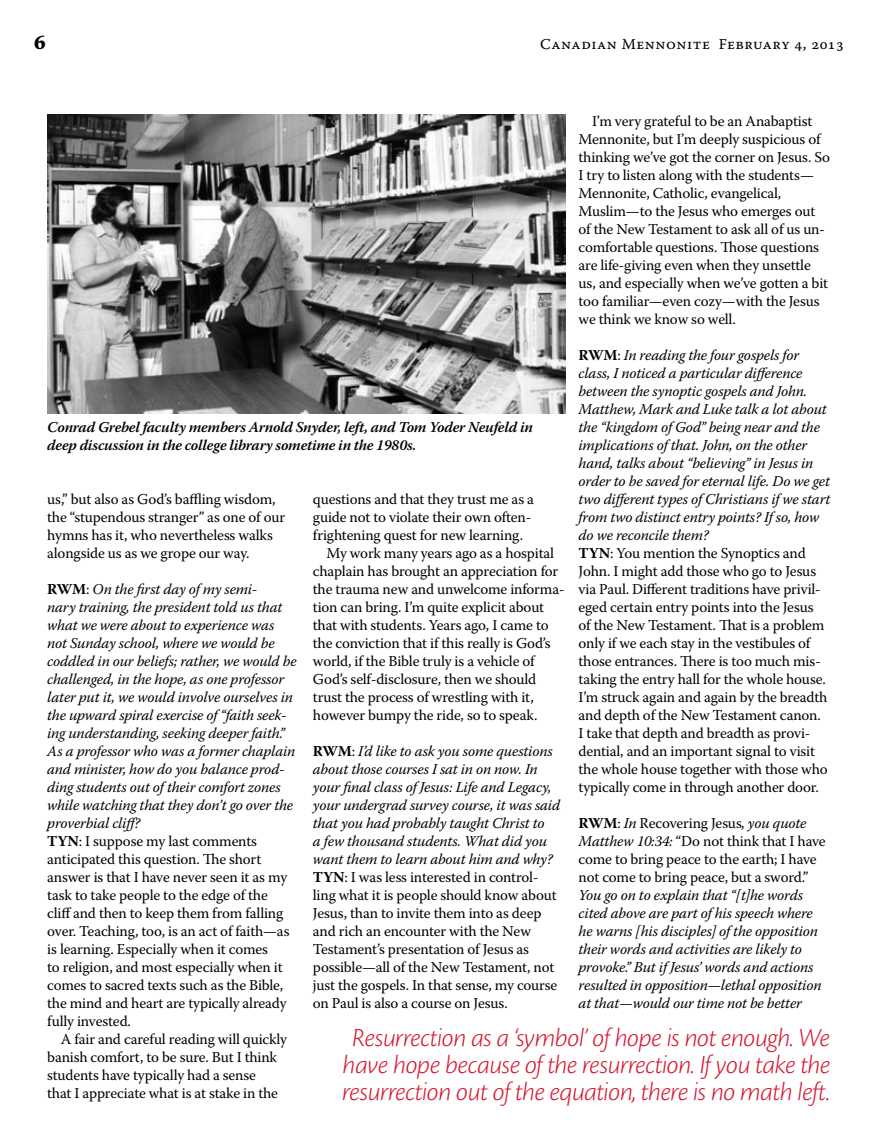
<style>
.page{position:relative;width:878px;height:1148px;background:#fff}
.page>*{position:absolute;margin:0;border:0;box-sizing:border-box;transform-origin:0 0}
.t1{font:italic 300 27px/27px "Cronos Pro";letter-spacing:-.02em;color:#d7162f;text-align:center}
.t2{font:700 21px "Sava Pro";color:#000}
.t3{font:15px/18px "Warnock Pro";letter-spacing:-.01em;color:#000}
.t4{font:italic 15px/18px "Warnock Pro";letter-spacing:-.01em;color:#000}
.t5{font:italic 600 15px/18px "Warnock Pro";letter-spacing:-.015em;color:#000}
.t6{font:15px "Warnock Pro Capt";letter-spacing:.035em;color:#000}
.s1{font-weight:700}
.s2{font-style:italic}
.s3{font-weight:700;font-style:normal}
.s4{font-style:normal}
</style>
<div class="page">
<img style="left:47px;top:115px;width:518px;height:298px">
<h2 class="t2" style="left:34px;top:28px;width:14px">6</h2>
<p class="t6" style="left:540px;top:35px;width:305px">Canadian Mennonite February 4, 2013</p>
<p class="t3" style="left:578px;top:112px;width:253px;text-indent:14px">I’m very grateful to be an Anabaptist Mennonite, but I’m deeply suspicious of thinking we’ve got the corner on Jesus. So I try to listen along with the students— Mennonite, Catholic, evangelical, Muslim—to the Jesus who emerges out of the New Testament to ask all of us un&shy;comfortable questions. Those questions are life-giving even when they unsettle us, and especially when we’ve gotten a bit too familiar—even cozy—with the Jesus we think we know so well.</p>
<p class="t3" style="left:578px;top:346px;width:253px"><span class="s1">RWM</span>: <span class="s2">In reading the four gospels for class, I noticed a particular difference between the synoptic gospels and John.<br>Matthew, Mark and Luke talk a lot about the “kingdom of God” being near and the implications of that. John, on the other hand, talks about “believing” in Jesus in order to be saved for eternal life. Do we get two different types of Christians if we start from two distinct entry points? If so, how do we reconcile them?<br></span><span class="s1">TYN</span>: You mention the Synoptics and John. I might add those who go to Jesus via Paul. Different traditions have privil&shy;eged certain entry points into the Jesus<br>of the New Testament. That is a problem only if we each stay in the vestibules of those entrances. There is too much mis&shy;taking the entry hall for the whole house.<br>I’m struck again and again by the breadth and depth of the New Testament canon.<br>I take that depth and breadth as provi&shy;dential, and an important signal to visit the whole house together with those who typically come in through another door.</p>
<p class="t3" style="left:578px;top:814px;width:249px"><span class="s1">RWM</span>: <span class="s2">In</span> Recovering Jesus<span class="s2">, you quote Matthew 10:34:</span> “Do not think that I have come to bring peace to the earth; I have not come to bring peace, but a sword.”</p>
<p class="t4" style="left:578px;top:886px;width:244px">You go on to explain that “[t]he words cited above are part of his speech where he warns [his disciples] of the opposition their words and activities are likely to provoke.” But if Jesus’ words and actions resulted in opposition—lethal opposition at that—would our time not be better</p>
<p class="t5" style="left:47px;top:418px;width:487px">Conrad Grebel faculty members Arnold Snyder, left, and Tom Yoder Neufeld in deep discussion in the college library sometime in the 1980s.</p>
<p class="t3" style="left:47px;top:490px;width:239px">us,” but also as God’s baffling wisdom, the “stupendous stranger” as one of our hymns has it, who nevertheless walks alongside us as we grope our way.</p>
<p class="t4" style="left:47px;top:580px;width:251px"><span class="s3">RWM</span><span class="s4">:</span> On the first day of my semi-<br>nary training, the president told us that what we were about to experience was not Sunday school, where we would be coddled in our beliefs; rather, we would be challenged, in the hope, as one professor later put it, we would involve ourselves in the upward spiral exercise of “faith seek&shy;ing understanding, seeking deeper faith.” As a professor who was a former chaplain and minister, how do you balance prod&shy;ding students out of their comfort zones while watching that they don’t go over the proverbial cliff?<br><span class="s3">TYN</span><span class="s4">: I suppose my last comments anticipated this question. The short answer is that I have never seen it as my task to take people to the edge of the<br>cliff and then to keep them from falling over. Teaching, too, is an act of faith—as is learning. Especially when it comes<br>to religion, and most especially when it comes to sacred texts such as the Bible, the mind and heart are typically already fully invested.</span></p>
<p class="t3" style="left:47px;top:1030px;width:241px;text-indent:14px">A fair and careful reading will quickly banish comfort, to be sure. But I think students have typically had a sense<br>that I appreciate what is at stake in the</p>
<p class="t3" style="left:313px;top:490px;width:223px">questions and that they trust me as a</p>
<p class="t3" style="left:313px;top:508px;width:220px">guide not to violate their own often-</p>
<p class="t3" style="left:313px;top:526px;width:212px">frightening quest for new learning.</p>
<p class="t3" style="left:326px;top:544px;width:229px">My work many years ago as a hospital</p>
<p class="t3" style="left:313px;top:562px;width:247px">chaplain has brought an appreciation for</p>
<p class="t3" style="left:313px;top:580px;width:253px">the trauma new and unwelcome informa-</p>
<p class="t3" style="left:313px;top:598px;width:233px">tion can bring. I’m quite explicit about</p>
<p class="t3" style="left:313px;top:616px;width:237px">that with students. Years ago, I came to</p>
<p class="t3" style="left:313px;top:634px;width:239px">the conviction that if this really is God’s</p>
<p class="t3" style="left:313px;top:652px;width:223px">world, if the Bible truly is a vehicle of</p>
<p class="t3" style="left:313px;top:670px;width:225px">God’s self-disclosure, then we should</p>
<p class="t3" style="left:313px;top:688px;width:222px">trust the process of wrestling with it,</p>
<p class="t3" style="left:313px;top:706px;width:226px">however bumpy the ride, so to speak.</p>
<p class="t3" style="left:313px;top:742px;width:249px"><span class="s1">RWM</span>: <span class="s2">I’d like to ask you some questions about those courses I sat in on now. In your final class of Jesus: Life and Legacy, your undergrad survey course, it was said that you had probably taught Christ to<br>a few thousand students. What did you want them to learn about him and why?<br></span><span class="s1">TYN</span>: I was less interested in control&shy;ling what it is people should know about Jesus, than to invite them into as deep and rich an encounter with the New Testament’s presentation of Jesus as possible—all of the New Testament, not just the gospels. In that sense, my course on Paul is also a course on Jesus.</p>
<h1 class="t1" style="left:342px;top:1024px;width:490px">Resurrection as a ‘symbol’ of hope is not enough. We have hope because of the resurrection. If you take the resurrection out of the equation, there is no math left.</h1>
</div>
